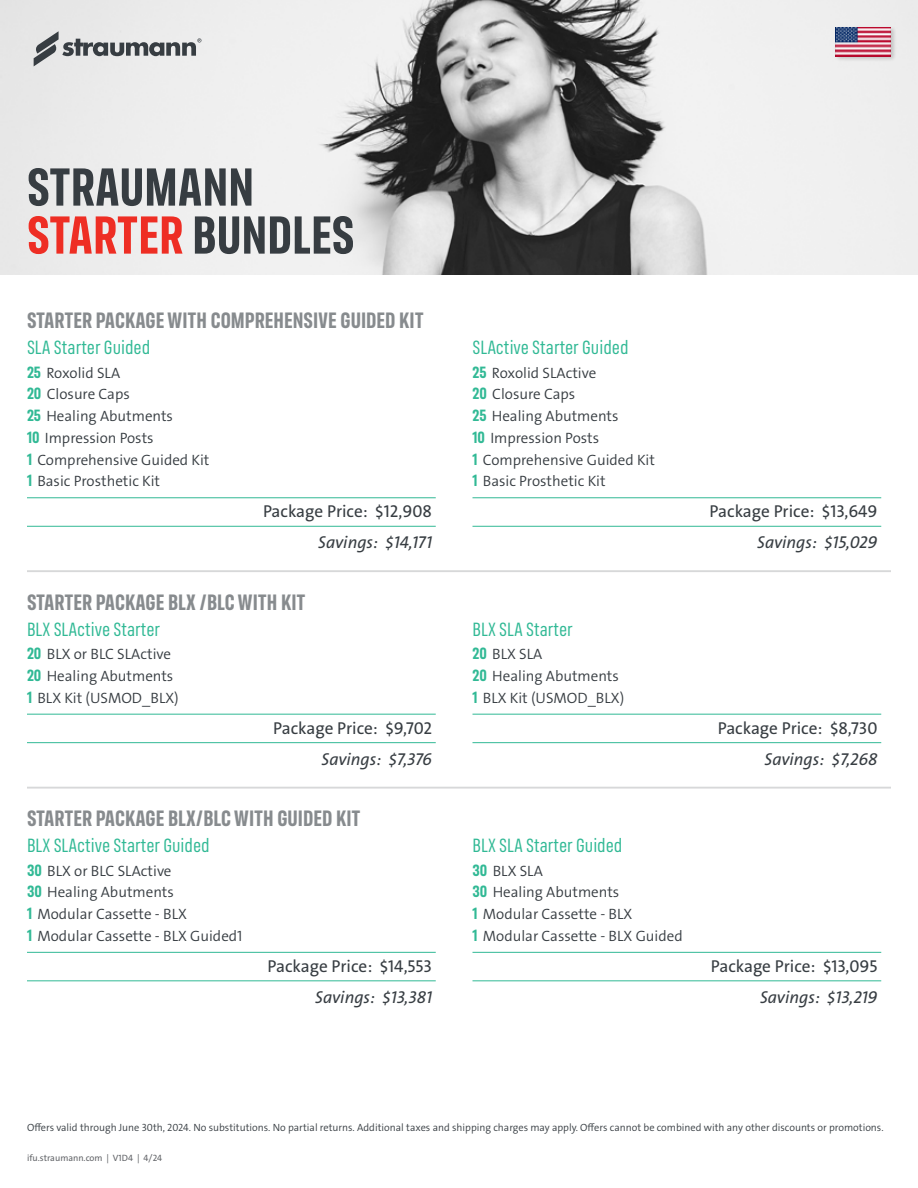
<style>
.page{position:relative;width:918px;height:1188px;background:#fff}
.page>*{position:absolute;margin:0;border:0;box-sizing:border-box;transform-origin:0 0}
.t1{font:700 54px/48px "FS Industrie Cd";color:#373d42}
.t2{font:700 22.5px "FS Industrie Cd";color:#878b8e}
.t3{font:19.5px "FS Industrie Cd";color:#31b995}
.t4{font:17.25px "The Sans LP5 Plain";color:#373d42}
.t5{font:17.25px "The Sans LP5 Plain IT";color:#373d42}
.t6{font:15px/21.8px "The Sans LP4 Se Lig";color:#373d42}
.t7{font:10.5px "The Sans LP4 Se Lig";color:#373d42}
.t8{font:9.15px "The Sans LP5 Plain";color:#636569}
.s1{color:#ee2e24}
.s2{font-family:"FS Industrie Cd";font-weight:700;font-size:16.5px;color:#31b995}
</style>
<div class="page">
<img style="left:0;top:0;width:918px;height:274px">
<svg style="left:34px;top:31px;width:167px;height:35px;background:#babbbc"></svg>
<div style="left:834px;top:25px;width:63px;height:37px;background:#000;opacity:.2"></div>
<img style="left:836px;top:27px;width:55px;height:29px">
<hr style="left:27px;top:526px;width:409px;height:1px;background:#31b995">
<hr style="left:27px;top:497px;width:409px;height:1px;background:#31b995">
<hr style="left:472px;top:526px;width:409px;height:1px;background:#31b995">
<hr style="left:472px;top:497px;width:409px;height:1px;background:#31b995">
<hr style="left:27px;top:742px;width:409px;height:1px;background:#31b995">
<hr style="left:27px;top:714px;width:409px;height:1px;background:#31b995">
<hr style="left:472px;top:742px;width:409px;height:1px;background:#31b995">
<hr style="left:472px;top:714px;width:409px;height:1px;background:#31b995">
<hr style="left:27px;top:980px;width:409px;height:1px;background:#31b995">
<hr style="left:27px;top:952px;width:409px;height:1px;background:#31b995">
<hr style="left:472px;top:980px;width:409px;height:1px;background:#31b995">
<hr style="left:472px;top:952px;width:409px;height:1px;background:#31b995">
<hr style="left:27px;top:570px;width:864px;height:2px;background:#d7d8d9">
<hr style="left:27px;top:787px;width:864px;height:2px;background:#d7d8d9">
<h1 class="t1" style="left:27px;top:163px;width:329px">STRAUMANN<br><span class="s1">STARTER</span> BUNDLES</h1>
<h2 class="t2" style="left:27px;top:306px;width:398px">STARTER PACKAGE WITH COMPREHENSIVE GUIDED KIT</h2>
<h3 class="t3" style="left:27px;top:336px;width:125px">SLA Starter Guided</h3>
<p class="t6" style="left:27px;top:362px;width:184px"><span class="s2">25</span> Roxolid SLA<br><span class="s2">20</span> Closure Caps<br><span class="s2">25</span> Healing Abutments<br><span class="s2">10</span> Impression Posts<br><span class="s2">1</span> Comprehensive Guided Kit<br><span class="s2">1</span> Basic Prosthetic Kit</p>
<p class="t4" style="left:263px;top:500px;width:170px">Package Price: $12,908</p>
<p class="t5" style="left:318px;top:532px;width:115px">Savings: $14,171</p>
<h2 class="t2" style="left:27px;top:588px;width:280px">STARTER PACKAGE BLX /BLC WITH KIT</h2>
<h3 class="t3" style="left:27px;top:618px;width:135px">BLX SLActive Starter</h3>
<p class="t6" style="left:27px;top:643px;width:153px"><span class="s2">20</span> BLX or BLC SLActive<br><span class="s2">20</span> Healing Abutments<br><span class="s2">1</span> BLX Kit (USMOD_BLX)</p>
<p class="t4" style="left:273px;top:717px;width:160px">Package Price: $9,702</p>
<p class="t5" style="left:322px;top:748px;width:112px">Savings: $7,376</p>
<h2 class="t2" style="left:27px;top:805px;width:335px">STARTER PACKAGE BLX/BLC WITH GUIDED KIT</h2>
<h3 class="t3" style="left:27px;top:834px;width:184px">BLX SLActive Starter Guided</h3>
<p class="t6" style="left:27px;top:860px;width:217px"><span class="s2">30</span> BLX or BLC SLActive<br><span class="s2">30</span> Healing Abutments<br><span class="s2">1</span> Modular Cassette - BLX<br><span class="s2">1</span> Modular Cassette - BLX Guided1</p>
<p class="t4" style="left:267px;top:955px;width:166px">Package Price: $14,553</p>
<p class="t5" style="left:315px;top:986px;width:118px">Savings: $13,381</p>
<h3 class="t3" style="left:472px;top:336px;width:158px">SLActive Starter Guided</h3>
<p class="t6" style="left:472px;top:362px;width:184px"><span class="s2">25</span> Roxolid SLActive<br><span class="s2">20</span> Closure Caps<br><span class="s2">25</span> Healing Abutments<br><span class="s2">10</span> Impression Posts<br><span class="s2">1</span> Comprehensive Guided Kit<br><span class="s2">1</span> Basic Prosthetic Kit</p>
<h3 class="t3" style="left:472px;top:618px;width:102px">BLX SLA Starter</h3>
<p class="t6" style="left:472px;top:643px;width:153px"><span class="s2">20</span> BLX SLA<br><span class="s2">20</span> Healing Abutments<br><span class="s2">1</span> BLX Kit (USMOD_BLX)</p>
<h3 class="t3" style="left:472px;top:834px;width:151px">BLX SLA Starter Guided</h3>
<p class="t6" style="left:472px;top:860px;width:212px"><span class="s2">30</span> BLX SLA<br><span class="s2">30</span> Healing Abutments<br><span class="s2">1</span> Modular Cassette - BLX<br><span class="s2">1</span> Modular Cassette - BLX Guided</p>
<p class="t4" style="left:710px;top:500px;width:169px">Package Price: $13,649</p>
<p class="t5" style="left:757px;top:532px;width:122px">Savings: $15,029</p>
<p class="t4" style="left:718px;top:717px;width:161px">Package Price: $8,730</p>
<p class="t5" style="left:765px;top:748px;width:114px">Savings: $7,268</p>
<p class="t4" style="left:711px;top:955px;width:168px">Package Price: $13,095</p>
<p class="t5" style="left:760px;top:986px;width:119px">Savings: $13,219</p>
<p class="t7" style="left:27px;top:1121px;width:858px">Offers valid through June 30th, 2024. No substitutions. No partial returns. Additional taxes and shipping charges may apply. Offers cannot be combined with any other discounts or promotions.</p>
<p class="t8" style="left:27px;top:1152px;width:137px">ifu.straumann.com | V1D4 | 4/24</p>
</div>
